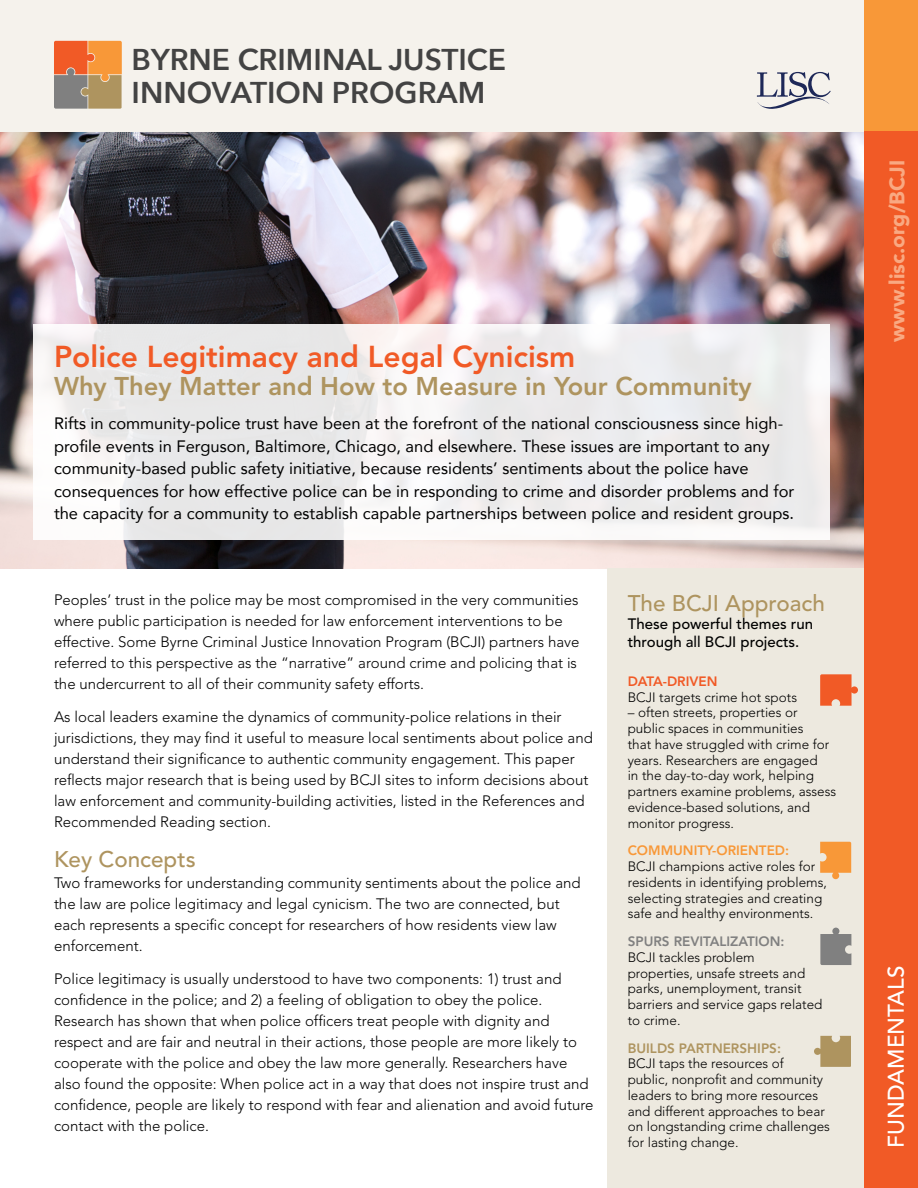
<style>
.page{position:relative;width:918px;height:1188px;background:#fff}
.page>*{position:absolute;margin:0;border:0;box-sizing:border-box;transform-origin:0 0}
.t1{font:600 30px/32.4px "Avenir Next";color:#434343}
.t2{font:800 30px "Avenir";color:#f15a26}
.t3{font:800 25.5px "Avenir";color:#ae945f}
.t4{font:500 22.5px "Avenir";color:#ae945f}
.t5{font:500 22.5px "Avenir";color:#fff}
.t6{font:900 21px "Avenir";color:#f9a982}
.t7{font:16.5px/22.5px "Avenir";color:#000}
.t8{font:300 15px/21px "Avenir";color:#000}
.t9{font:500 15px/18px "Avenir";color:#000}
.t10{font:300 13.5px/15.8px "Avenir";color:#000}
.t11{font:800 13.5px "Avenir";color:#808080}
.t12{font:800 13.5px "Avenir";color:#f89838}
.t13{font:800 13.5px "Avenir";color:#ae945f}
.t14{font:800 13.5px "Avenir";color:#f15a26}
</style>
<div class="page">
<img style="left:0;top:132px;width:864px;height:436px">
<svg style="left:34px;top:324px;width:796px;height:216px;fill:#ebeaeb"></svg>
<div style="left:608px;top:568px;width:256px;height:620px;background:#ede9df"></div>
<div style="left:0;top:0;width:918px;height:132px;background:#f5f2ec"></div>
<div style="left:864px;top:0;width:54px;height:132px;background:#f89838"></div>
<svg style="left:757px;top:72px;width:74px;height:37px"></svg>
<svg style="left:54px;top:41px;width:68px;height:68px;background:#c78655"></svg>
<svg style="left:820px;top:928px;width:31px;height:37px"></svg>
<svg style="left:814px;top:1036px;width:37px;height:31px"></svg>
<svg style="left:820px;top:842px;width:31px;height:37px"></svg>
<svg style="left:820px;top:674px;width:38px;height:32px"></svg>
<div style="left:864px;top:132px;width:54px;height:1056px;background:#f15a26"></div>
<h1 class="t1" style="left:132px;top:43px;width:376px">BYRNE CRIMINAL JUSTICE<br>INNOVATION PROGRAM</h1>
<h1 class="t2" style="left:54px;top:339px;width:523px">Police Legitimacy and Legal Cynicism</h1>
<h2 class="t3" style="left:54px;top:371px;width:699px">Why They Matter and How to Measure in Your Community</h2>
<p class="t7" style="left:54px;top:412px;width:742px">Rifts in community-police trust have been at the forefront of the national consciousness since high&shy;profile events in Ferguson, Baltimore, Chicago, and elsewhere. These issues are important to any community-based public safety initiative, because residents’ sentiments about the police have consequences for how effective police can be in responding to crime and disorder problems and for the capacity for a community to establish capable partnerships between police and resident groups.</p>
<p class="t8" style="left:54px;top:590px;width:527px">Peoples’ trust in the police may be most compromised in the very communities where public participation is needed for law enforcement interventions to be effective. Some Byrne Criminal Justice Innovation Program (BCJI) partners have referred to this perspective as the “narrative” around crime and policing that is the undercurrent to all of their community safety efforts.</p>
<p class="t8" style="left:54px;top:707px;width:540px">As local leaders examine the dynamics of community-police relations in their jurisdictions, they may find it useful to measure local sentiments about police and understand their significance to authentic community engagement. This paper reflects major research that is being used by BCJI sites to inform decisions about law enforcement and community-building activities, listed in the References and Recommended Reading section.</p>
<h3 class="t4" style="left:54px;top:846px;width:143px">Key Concepts</h3>
<p class="t8" style="left:54px;top:872px;width:528px">Two frameworks for understanding community sentiments about the police and the law are police legitimacy and legal cynicism. The two are connected, but each represents a specific concept for researchers of how residents view law enforcement.</p>
<p class="t8" style="left:54px;top:968px;width:541px">Police legitimacy is usually understood to have two components: 1) trust and confidence in the police; and 2) a feeling of obligation to obey the police.<br>Research has shown that when police officers treat people with dignity and respect and are fair and neutral in their actions, those people are more likely to cooperate with the police and obey the law more generally. Researchers have also found the opposite: When police act in a way that does not inspire trust and confidence, people are likely to respond with fear and alienation and avoid future contact with the police.</p>
<h3 class="t4" style="left:628px;top:590px;width:199px">The BCJI Approach</h3>
<p class="t9" style="left:628px;top:615px;width:187px">These powerful themes run through all BCJI projects.</p>
<p class="t14" style="left:628px;top:673px;width:91px">DATA-DRIVEN</p>
<p class="t10" style="left:628px;top:689px;width:171px">BCJI targets crime hot spots</p>
<p class="t10" style="left:628px;top:705px;width:210px">– often streets, properties or public spaces in communities<br>that have struggled with crime for years. Researchers are engaged<br>in the day-to-day work, helping partners examine problems, assess evidence-based solutions, and monitor progress.</p>
<p class="t12" style="left:628px;top:843px;width:163px">COMMUNITY-ORIENTED:</p>
<p class="t10" style="left:628px;top:859px;width:201px">BCJI champions active roles for residents in identifying problems, selecting strategies and creating safe and healthy environments.</p>
<p class="t11" style="left:628px;top:933px;width:158px">SPURS REVITALIZATION:</p>
<p class="t10" style="left:628px;top:949px;width:196px">BCJI tackles problem properties, unsafe streets and parks, unemployment, transit barriers and service gaps related to crime.</p>
<p class="t13" style="left:628px;top:1040px;width:155px">BUILDS PARTNERSHIPS:</p>
<p class="t10" style="left:628px;top:1056px;width:204px">BCJI taps the resources of<br>public, nonprofit and community leaders to bring more resources and different approaches to bear on longstanding crime challenges for lasting change.</p>
<h3 class="t6" style="left:884px;top:342px;width:183px;rotate:-90deg">www.lisc.org/BCJI</h3>
<h3 class="t5" style="left:883px;top:1148px;width:184px;rotate:-90deg">FUNDAMENTALS</h3>
</div>
